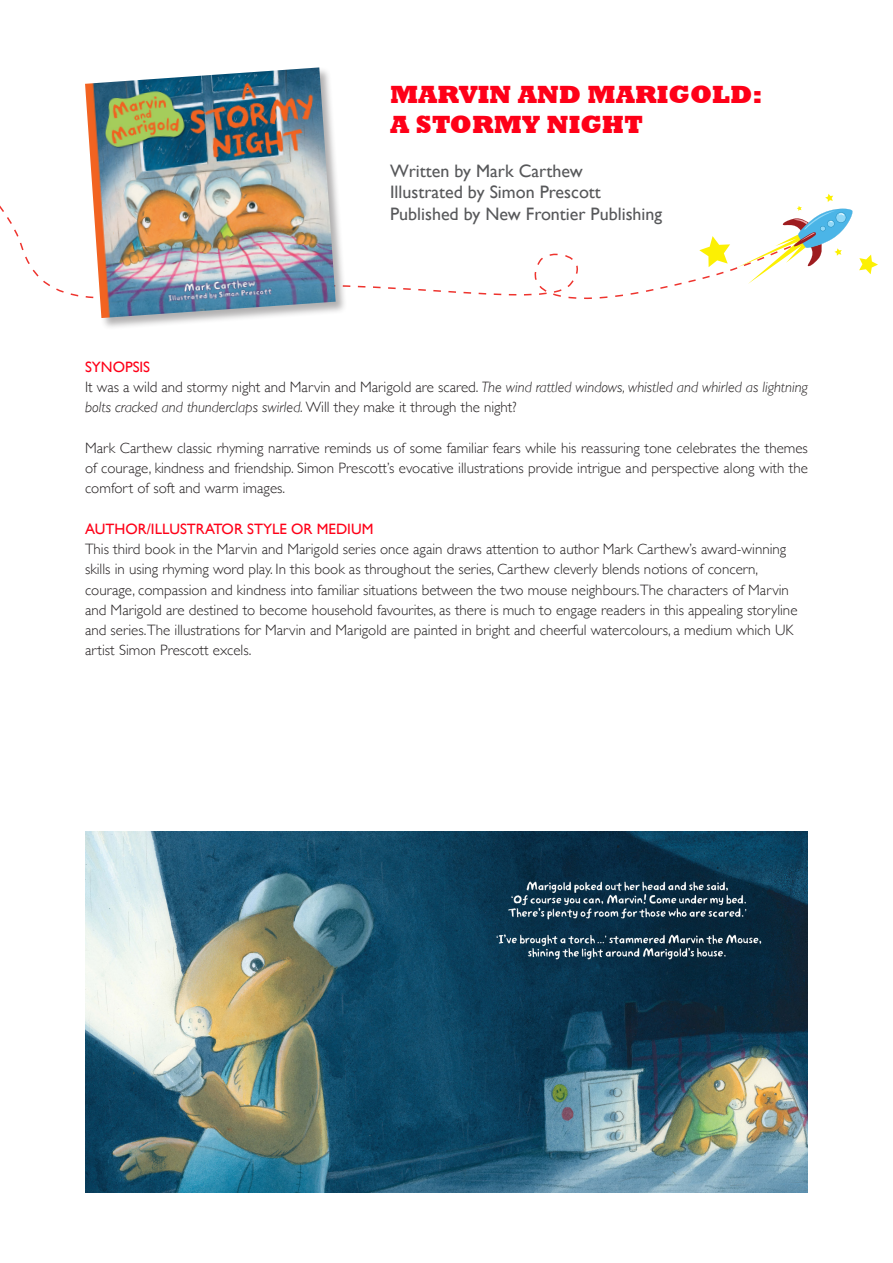
<style>
.page{position:relative;width:893px;height:1263px;background:#fff}
.page>*{position:absolute;margin:0;border:0;box-sizing:border-box;transform-origin:0 0}
.Sub_heading_1{font:800 25.5px "Rockwell";color:#fe0018}
.sub_heading_2{font:18px "Gill Sans";color:#57585a}
.Body_Copy_Full_Out{font:300 15px/20.2px "Gill Sans";color:#231f20}
.Body_Copy_Full_Out-2{font:italic 300 15px/20.2px "Gill Sans";color:#231f20}
.Sub_heading_3{font:15px "Gill Sans";color:#fe0018}
.s1{font-style:normal}
</style>
<div class="page">
<svg style="left:463px;top:293px;width:176px;height:7px"></svg>
<svg style="left:0;top:205px;width:654px;height:88px"></svg>
<svg style="left:660px;top:194px;width:218px;height:95px"></svg>
<div style="left:85px;top:67px;width:263px;height:263px;background:#231f20;opacity:.35"></div>
<img style="left:85px;top:67px;width:251px;height:251px">
<img style="left:85px;top:831px;width:723px;height:362px">
<p class="Sub_heading_1" style="left:390px;top:79px;width:374px">MARVIN AND MARIGOLD:</p>
<p class="Sub_heading_1" style="left:390px;top:110px;width:255px">A STORMY NIGHT</p>
<p class="sub_heading_2" style="left:390px;top:160px;width:194px">Written by Mark Carthew</p>
<p class="sub_heading_2" style="left:390px;top:181px;width:212px">Illustrated by Simon Prescott</p>
<p class="sub_heading_2" style="left:390px;top:203px;width:274px">Published by New Frontier Publishing</p>
<p class="Sub_heading_3" style="left:85px;top:358px;width:67px">SYNOPSIS</p>
<p class="Body_Copy_Full_Out-2" style="left:85px;top:377px;width:724px"><span class="s1">It was a wild and stormy night and Marvin and Marigold are scared.</span> The wind rattled windows, whistled and whirled as lightning bolts cracked and thunderclaps swirled. <span class="s1">Will they make it through the night?</span></p>
<p class="Body_Copy_Full_Out" style="left:85px;top:437px;width:724px;text-align:justify">Mark Carthew classic rhyming narrative reminds us of some familiar fears while his reassuring tone celebrates the themes of courage, kindness and friendship. Simon Prescott’s evocative illustrations provide intrigue and perspective along with the comfort of soft and warm images.</p>
<p class="Sub_heading_3" style="left:85px;top:520px;width:290px">AUTHOR/ILLUSTRATOR STYLE OR MEDIUM</p>
<p class="Body_Copy_Full_Out" style="left:85px;top:538px;width:714px">This third book in the Marvin and Marigold series once again draws attention to author Mark Carthew’s award-winning skills in using rhyming word play. In this book as throughout the series, Carthew cleverly blends notions of concern, courage, compassion and kindness into familiar situations between the two mouse neighbours.The characters of Marvin and Marigold are destined to become household favourites, as there is much to engage readers in this appealing storyline</p>
<p class="Body_Copy_Full_Out" style="left:85px;top:619px;width:710px">and series.The illustrations for Marvin and Marigold are painted in bright and cheerful watercolours, a medium which UK artist Simon Prescott excels.</p>
</div>
